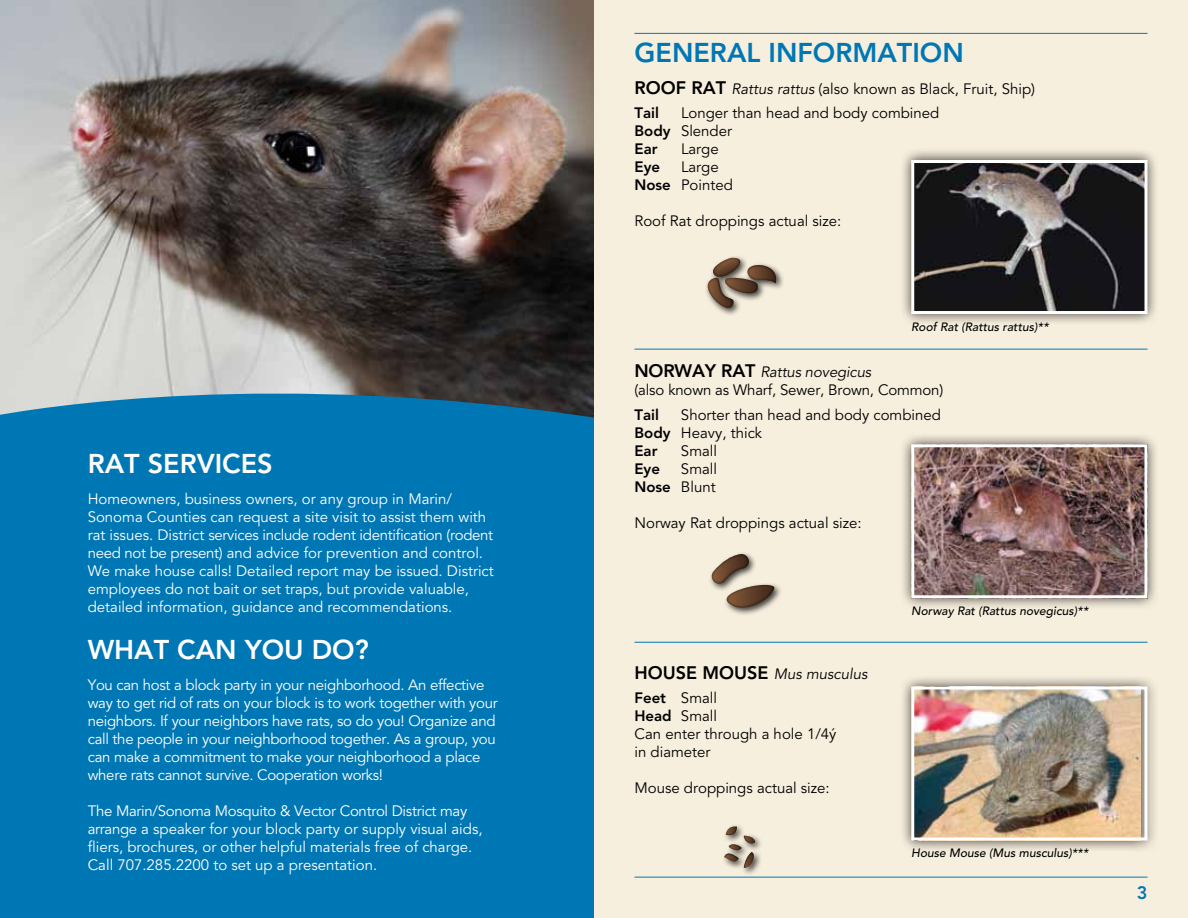
<style>
.page{position:relative;width:1188px;height:918px;background:#fff}
.page>*{position:absolute;margin:0;border:0;box-sizing:border-box;transform-origin:0 0}
.t1{font:800 27px "Avenir";color:#fff}
.t2{font:800 27px "Avenir";color:#0077b5}
.t3{font:800 18px "Avenir";color:#0077b5}
.t4{font:15px/18px "Avenir";color:#fff}
.t5{font:15px/18px "Avenir";color:#000}
.t6{font:15px/18px "Avenir";letter-spacing:-.02em;color:#fff}
.t7{font:italic 15px/24.8px "Avenir";color:#000}
.t8{font:800 15px "Avenir";color:#000}
.t9{font:italic 500 12px "Avenir";color:#000}
.s1{font-weight:800;font-size:18px}
.s2{font-style:italic}
.s3{font-weight:800}
.s4{font-weight:800;font-style:normal;font-size:18px}
.s5{font-weight:800;font-style:normal}
.s6{font-style:normal}
</style>
<div class="page">
<img style="left:0;top:0;width:594px;height:370px">
<div style="left:0;top:370px;width:594px;height:548px;background:#0077b5"></div>
<div style="left:594px;top:0;width:594px;height:918px;background:#f7efde"></div>
<hr style="left:634px;top:877px;width:514px;height:1px;background:#0077b5">
<div style="left:704px;top:254px;width:80px;height:62px;background:#000;opacity:.75"></div>
<svg style="left:704px;top:258px;width:75px;height:58px"></svg>
<div style="left:708px;top:550px;width:75px;height:66px;background:#000;opacity:.75"></div>
<svg style="left:710px;top:554px;width:64px;height:57px"></svg>
<div style="left:721px;top:823px;width:42px;height:53px;background:#000;opacity:.75"></div>
<svg style="left:724px;top:827px;width:31px;height:41px"></svg>
<div style="left:899px;top:147px;width:260px;height:179px;background:#000;opacity:.75"></div>
<img style="left:915px;top:164px;width:229px;height:146px">
<div style="left:911px;top:160px;width:237px;height:154px;border:3px solid #fff"></div>
<div style="left:899px;top:432px;width:260px;height:178px;background:#000;opacity:.75"></div>
<img style="left:915px;top:448px;width:229px;height:146px">
<div style="left:911px;top:444px;width:237px;height:154px;border:3px solid #fff"></div>
<div style="left:899px;top:674px;width:260px;height:178px;background:#000;opacity:.75"></div>
<img style="left:915px;top:691px;width:225px;height:146px">
<div style="left:911px;top:687px;width:237px;height:154px;border:3px solid #fff"></div>
<hr style="left:634px;top:349px;width:514px;height:1px;background:#0077b5">
<hr style="left:634px;top:642px;width:514px;height:1px;background:#0077b5">
<hr style="left:634px;top:33px;width:514px;height:1px;background:#0077b5">
<h1 class="t1" style="left:88px;top:448px;width:18px">RAT</h1>
<h1 class="t1" style="left:148px;top:448px;width:31px">SERVI</h1>
<h1 class="t1" style="left:222px;top:448px;width:52px">CES</h1>
<p class="t4" style="left:88px;top:491px;width:408px">Homeowners, business owners, or any group in Marin/ Sonoma Counties can request a site visit to assist them with rat issues. District services include rodent identification (rodent need not be present) and advice for prevention and control.<br>We make house calls! Detailed report may be issued. District employees do not bait or set traps, but provide valuable, detailed information, guidance and recommendations.</p>
<h1 class="t1" style="left:88px;top:634px;width:282px">WHAT CAN YOU DO?</h1>
<p class="t6" style="left:88px;top:677px;width:412px">You can host a block party in your neighborhood. An effective way to get rid of rats on your block is to work together with your neighbors. If your neighbors have rats, so do you! Organize and call the people in your neighborhood together. As a group, you can make a commitment to make your neighborhood a place where rats cannot survive. Cooperation works!</p>
<p class="t4" style="left:88px;top:803px;width:396px">The Marin/Sonoma Mosquito &amp; Vector Control District may arrange a speaker for your block party or supply visual aids, fliers, brochures, or other helpful materials free of charge.<br>Call 707.285.2200 to set up a presentation.</p>
<h1 class="t2" style="left:634px;top:37px;width:40px">GENERAL</h1>
<h1 class="t2" style="left:769px;top:37px;width:127px">IN FORMATION</h1>
<p class="t5" style="left:634px;top:76px;width:402px;line-height:24.8px"><span class="s1">ROOF RAT</span> <span class="s2">Rattus rattus</span> (also known as Black, Fruit, Ship)<br><span class="s3">TAIL</span></p>
<p class="t5" style="left:635px;top:105px;width:306px;text-indent:46px">Longer than head and body combined<br><span class="s3">BODY</span> Slender<br><span class="s3">EAR</span></p>
<p class="t5" style="left:681px;top:141px;width:39px">Large</p>
<p class="t8" style="left:635px;top:158px;width:27px">EYE</p>
<p class="t5" style="left:635px;top:159px;width:100px;text-indent:46px">Large<br><span class="s3">N OSE</span> Pointed</p>
<p class="t5" style="left:635px;top:213px;width:208px">Roof Rat droppings actual size:</p>
<p class="t9" style="left:911px;top:320px;width:139px">Roof Rat (Rattus rattus)**</p>
<p class="t5" style="left:634px;top:363px;width:310px"><span class="s1">N ORWAY RAT</span> <span class="s2">Rattus novegicus<br></span>(also known as Wharf, Sewer, Brown, Common)</p>
<p class="t8" style="left:634px;top:406px;width:26px">TAIL</p>
<p class="t5" style="left:634px;top:406px;width:308px;text-indent:46px">Shorter than head and body combined<br><span class="s3">BODY</span> Heavy, thick<br><span class="s3">EAR</span></p>
<p class="t5" style="left:681px;top:442px;width:38px">Small</p>
<p class="t5" style="left:634px;top:460px;width:84px;text-align:right">Small<br><span class="s3">NOSE</span> Blunt</p>
<p class="t5" style="left:634px;top:514px;width:229px">Norway Rat droppings actual size:</p>
<p class="t8" style="left:634px;top:460px;width:27px">EYE</p>
<p class="t7" style="left:634px;top:661px;width:234px"><span class="s4">HOUSE MOUSE</span> Mus musculus<br><span class="s5">FEET</span> <span class="s6">Small</span></p>
<p class="t5" style="left:634px;top:708px;width:203px"><span class="s3">HEAD</span> Small<br>Can enter through a hole 1/4ý in diameter</p>
<p class="t5" style="left:634px;top:780px;width:197px">Mouse droppings actual size:</p>
<p class="t9" style="left:911px;top:604px;width:179px">Norway Rat (Rattus novegicus)**</p>
<p class="t9" style="left:911px;top:846px;width:179px">House Mouse (Mus musculus)***</p>
<p class="t3" style="left:1137px;top:882px;width:12px">3</p>
</div>
